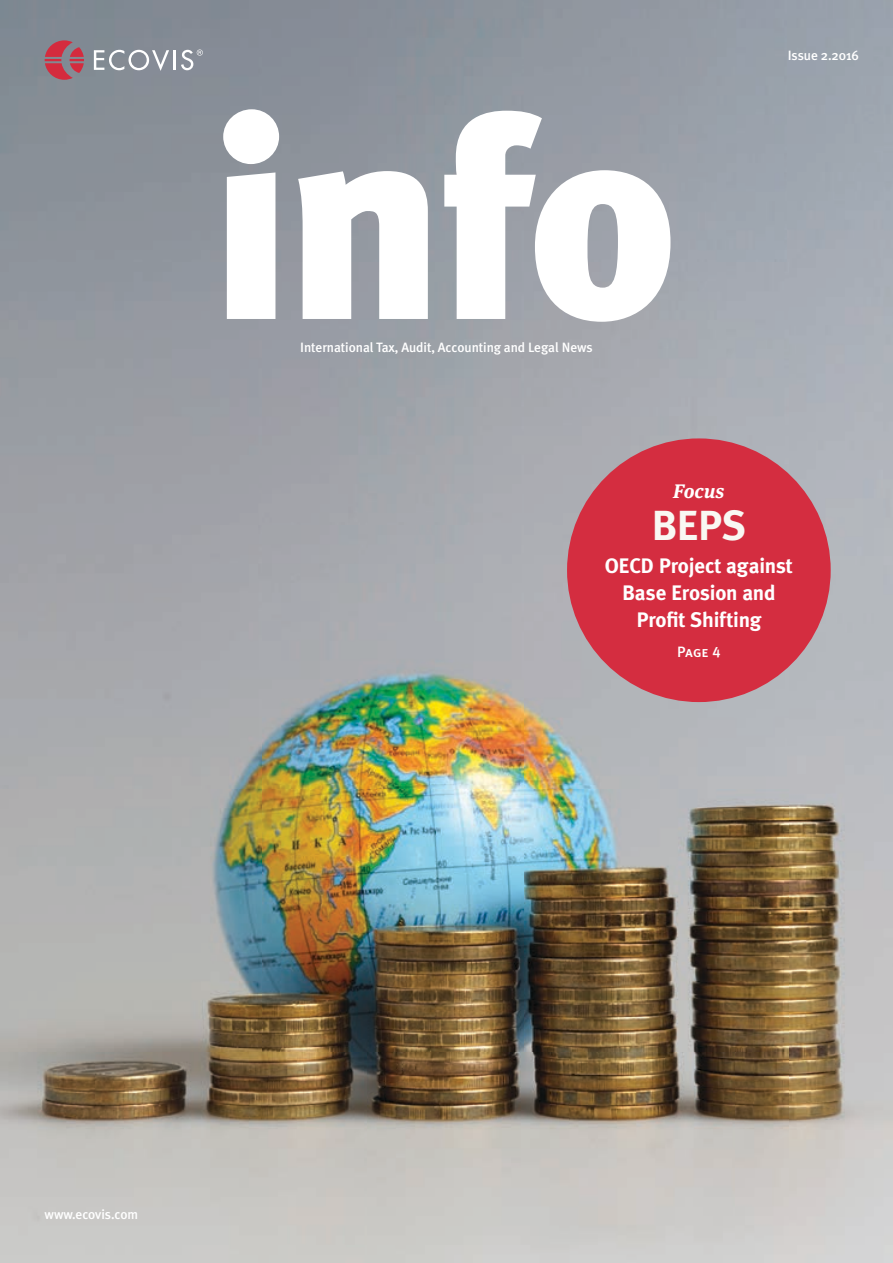
<style>
.page{position:relative;width:893px;height:1263px;background:#fff}
.page>*{position:absolute;margin:0;border:0;box-sizing:border-box;transform-origin:0 0}
.t1{font:700 42px "Meta Plus";color:#f9f8f3}
.t2{font:700 21px/27px "Meta Plus";letter-spacing:-.01em;color:#fff;text-align:center}
.t3{font:italic 700 19.5px "Meta Serif OT";letter-spacing:.005em;color:#fff}
.t4{font:15px "Meta Plus Medium Caps";color:#fff}
.t5{font:500 13.5px "Meta Plus";letter-spacing:-.005em;color:#fff}
</style>
<div class="page">
<img style="left:0;top:0;width:893px;height:1263px">
<svg style="left:223px;top:109px;width:447px;height:213px"></svg>
<svg style="left:94px;top:50px;width:75px;height:21px"></svg>
<hr style="left:173px;top:50px;width:3px;height:20px;background:#fff">
<svg style="left:181px;top:49px;width:22px;height:21px"></svg>
<svg style="left:45px;top:40px;width:39px;height:40px;background:#ab5a68"></svg>
<div style="left:567px;top:438px;width:264px;height:264px;background:#d42d40;border-radius:50%"></div>
<p class="t5" style="left:788px;top:48px;width:73px">Issue 2.2016</p>
<p class="t5" style="left:300px;top:339px;width:294px">International Tax, Audit, Accounting and Legal News</p>
<h3 class="t3" style="left:673px;top:479px;width:53px">Focus</h3>
<h1 class="t1" style="left:651px;top:501px;width:97px">BEPS</h1>
<h2 class="t2" style="left:605px;top:552px;width:190px">OECD Project against<br>Base Erosion and<br>Profit Shifting</h2>
<p class="t4" style="left:677px;top:643px;width:45px">Page 4</p>
<p class="t5" style="left:45px;top:1206px;width:95px">www.ecovis.com</p>
</div>
